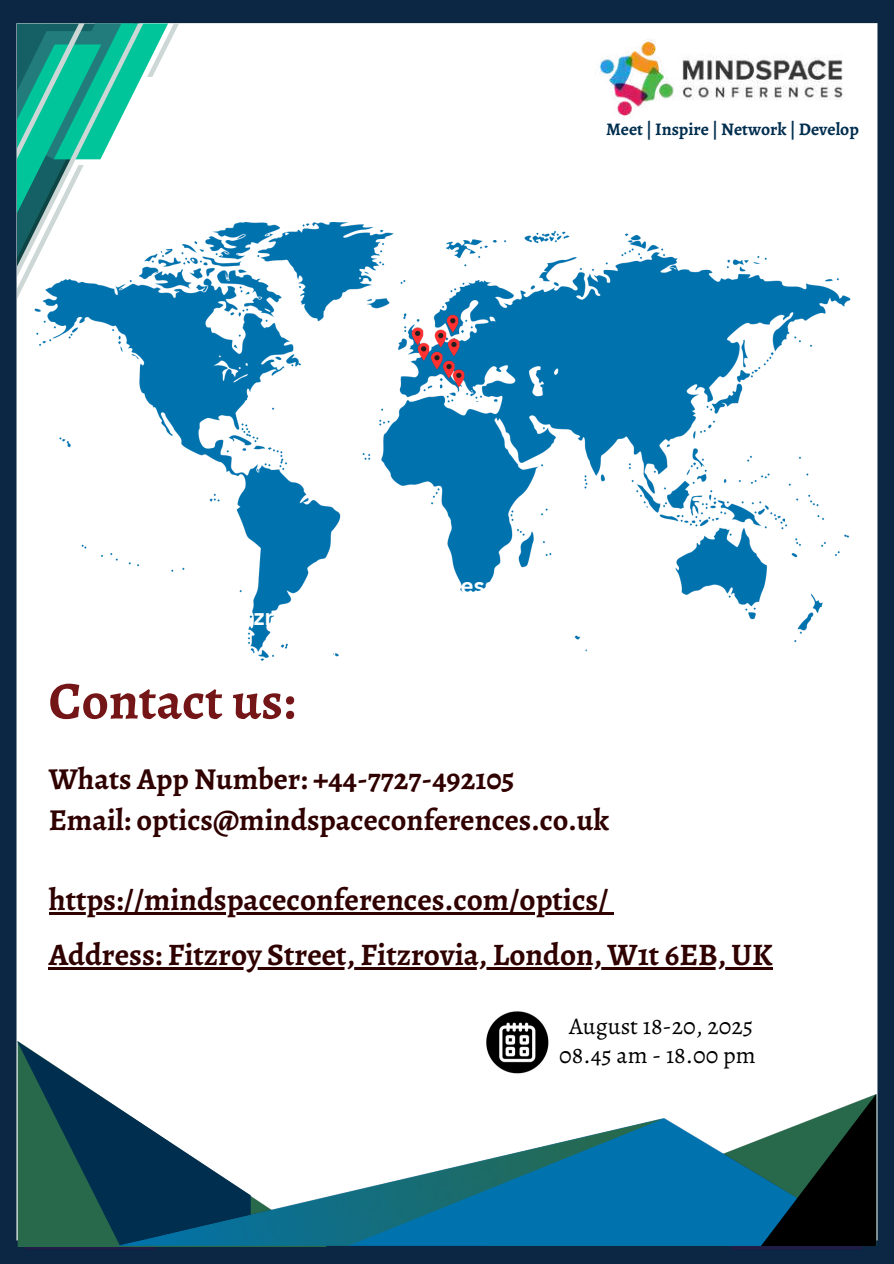
<style>
.page{position:relative;width:894px;height:1264px;background:#fff}
.page>*{position:absolute;margin:0;border:0;box-sizing:border-box;transform-origin:0 0}
.t1{font:700 53.25px "Alegreya";color:#741617}
.t2{font:700 31.35px "Alegreya";color:#300101}
.t3{font:700 30.45px/41.7px "Alegreya";color:#300101}
.t4{font:23.85px "Alegreya";color:#000}
.t5{font:700 17.7px "Alegreya";color:#002e4f}
</style>
<div class="page">
<div style="left:0;top:0;width:893px;height:1263px;background:#0b2744"></div>
<div style="left:16px;top:23px;width:862px;height:1227px;background:#fff"></div>
<img style="left:594px;top:39px;width:253px;height:80px">
<div style="left:251px;top:1041px;width:77px;height:77px;background:#fff"></div>
<img style="left:35px;top:222px;width:815px;height:439px">
<svg style="left:17px;top:1041px;width:234px;height:204px"></svg>
<div style="left:486px;top:1094px;width:390px;height:24px;background:#fff"></div>
<img style="left:663px;top:1118px;width:213px;height:127px">
<svg style="left:760px;top:1094px;width:115px;height:151px;background:#324d49"></svg>
<img style="left:115px;top:1118px;width:548px;height:127px">
<svg style="left:17px;top:23px;width:162px;height:276px;background:#8fd1ca"></svg>
<img style="left:405px;top:307px;width:66px;height:87px">
<hr style="left:49px;top:912px;width:559px;height:2px;background:#300101">
<svg style="left:608px;top:912px;width:6px;height:2px"></svg>
<hr style="left:49px;top:967px;width:723px;height:2px;background:#300101">
<p class="t1" style="left:49px;top:664px;width:248px">Contact us:</p>
<p class="t5" style="left:606px;top:117px;width:254px">Meet | Inspire | Network | Develop</p>
<p class="t3" style="left:49px;top:757px;width:562px">Whats App Number: +44-7727-492105<br>Email: optics@mindspaceconferences.co.uk</p>
<h5 class="t2" style="left:49px;top:878px;width:561px">https://mindspaceconferences.com/optics/</h5>
<p class="t2" style="left:49px;top:933px;width:725px">Address: Fitzroy Street, Fitzrovia, London, W1t 6EB, UK</p>
<h2 class="t4" style="left:569px;top:1009px;width:185px">August 18-20, 2025</h2>
<h2 class="t4" style="left:559px;top:1039px;width:198px">08.45 am - 18.00 pm</h2>
</div>
